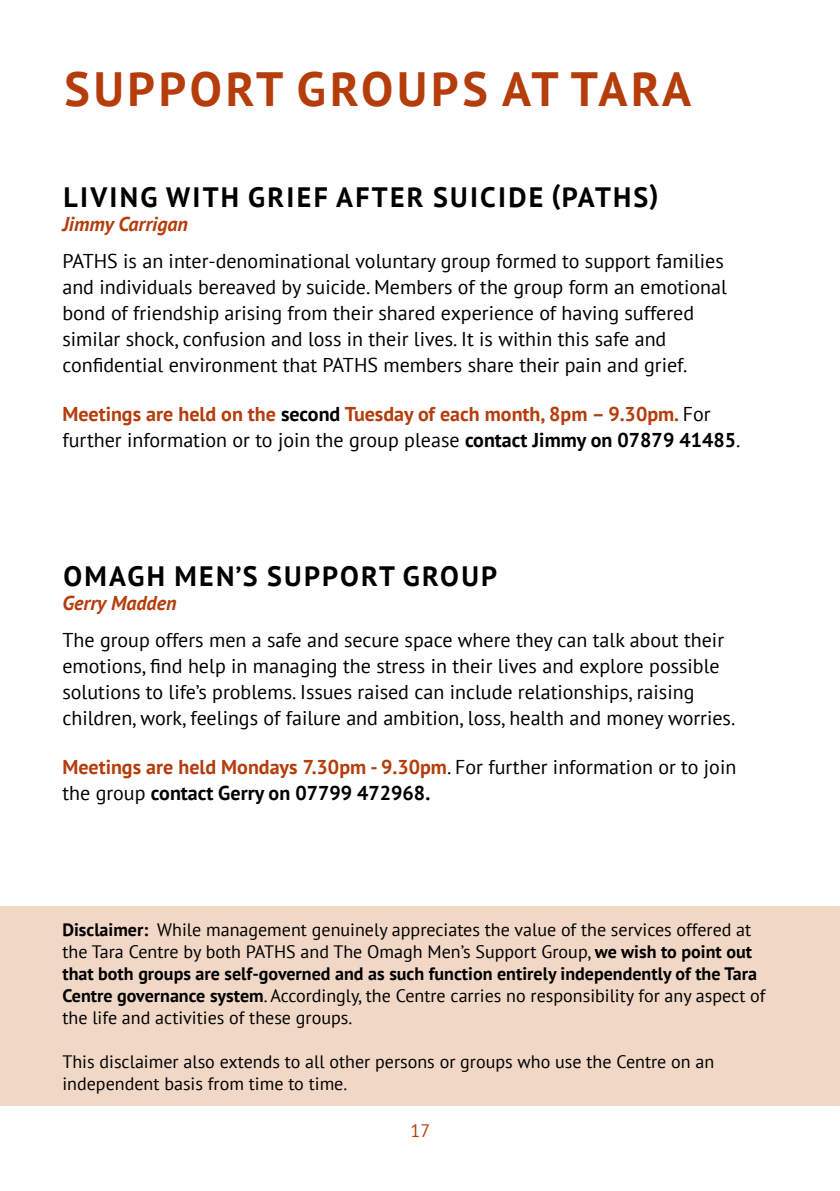
<style>
.page{position:relative;width:840px;height:1191px;background:#fff}
.page>*{position:absolute;margin:0;border:0;box-sizing:border-box;transform-origin:0 0}
.t1{font:700 48px "PT Sans";letter-spacing:.08em;color:#b43d0b}
.t2{font:700 28px "PT Sans";letter-spacing:.08em;color:#000}
.t3{font:20px/26px "PT Sans";color:#000}
.t4{font:700 20px/26px "PT Sans";color:#b43d0b}
.t5{font:italic 700 20px "PT Sans";color:#b43d0b}
.t6{font:18px/22px "PT Sans";color:#000}
.t7{font:18px "PT Sans";color:#b43d0b}
.s1{color:#000}
.s2{font-weight:400;color:#000}
.s3{font-weight:700;color:#b43d0b}
.s4{font-weight:700}
</style>
<div class="page">
<div style="left:0;top:906px;width:839px;height:200px;background:#f1d7c6"></div>
<h1 class="t1" style="left:64px;top:57px;width:628px">SUPPORT GROUPS AT TARA</h1>
<h2 class="t2" style="left:63px;top:178px;width:596px">LIVING WITH GRIEF AFTER SUICIDE (PATHS)</h2>
<p class="t5" style="left:62px;top:211px;width:127px">Jimmy Carrigan</p>
<p class="t3" style="left:62px;top:248px;width:665px">PATHS is an inter-denominational voluntary group formed to support families and individuals bereaved by suicide. Members of the group form an emotional bond of friendship arising from their shared experience of having suffered similar shock, confusion and loss in their lives. It is within this safe and confidential environment that PATHS members share their pain and grief.</p>
<p class="t4" style="left:62px;top:400px;width:679px">Meetings are held on the <span class="s1">second</span> Tuesday of each month, 8pm – 9.30pm. <span class="s2">For further information or to join the group please</span> <span class="s1">contact Jimmy on 07879 41485</span><span class="s2">.</span></p>
<h2 class="t2" style="left:63px;top:557px;width:435px">OMAGH MEN’S SUPPORT GROUP</h2>
<p class="t5" style="left:62px;top:590px;width:115px">Gerry Madden</p>
<p class="t3" style="left:62px;top:627px;width:674px">The group offers men a safe and secure space where they can talk about their emotions, find help in managing the stress in their lives and explore possible solutions to life’s problems. Issues raised can include relationships, raising children, work, feelings of failure and ambition, loss, health and money worries.</p>
<p class="t3" style="left:62px;top:753px;width:675px"><span class="s3">Meetings are held Mondays 7.30pm - 9.30pm</span>. For further information or to join the group <span class="s4">contact Gerry on 07799 472968.</span></p>
<p class="t6" style="left:62px;top:918px;width:704px"><span class="s4">Disclaimer:</span> While management genuinely appreciates the value of the services offered at the Tara Centre by both PATHS and The Omagh Men’s Support Group, <span class="s4">we wish to point out that both groups are self-governed and as such function entirely independently of the Tara Centre governance system</span>. Accordingly, the Centre carries no responsibility for any aspect of the life and activities of these groups.</p>
<p class="t6" style="left:62px;top:1050px;width:653px">This disclaimer also extends to all other persons or groups who use the Centre on an independent basis from time to time.</p>
<p class="t7" style="left:410px;top:1119px;width:21px">17</p>
</div>
